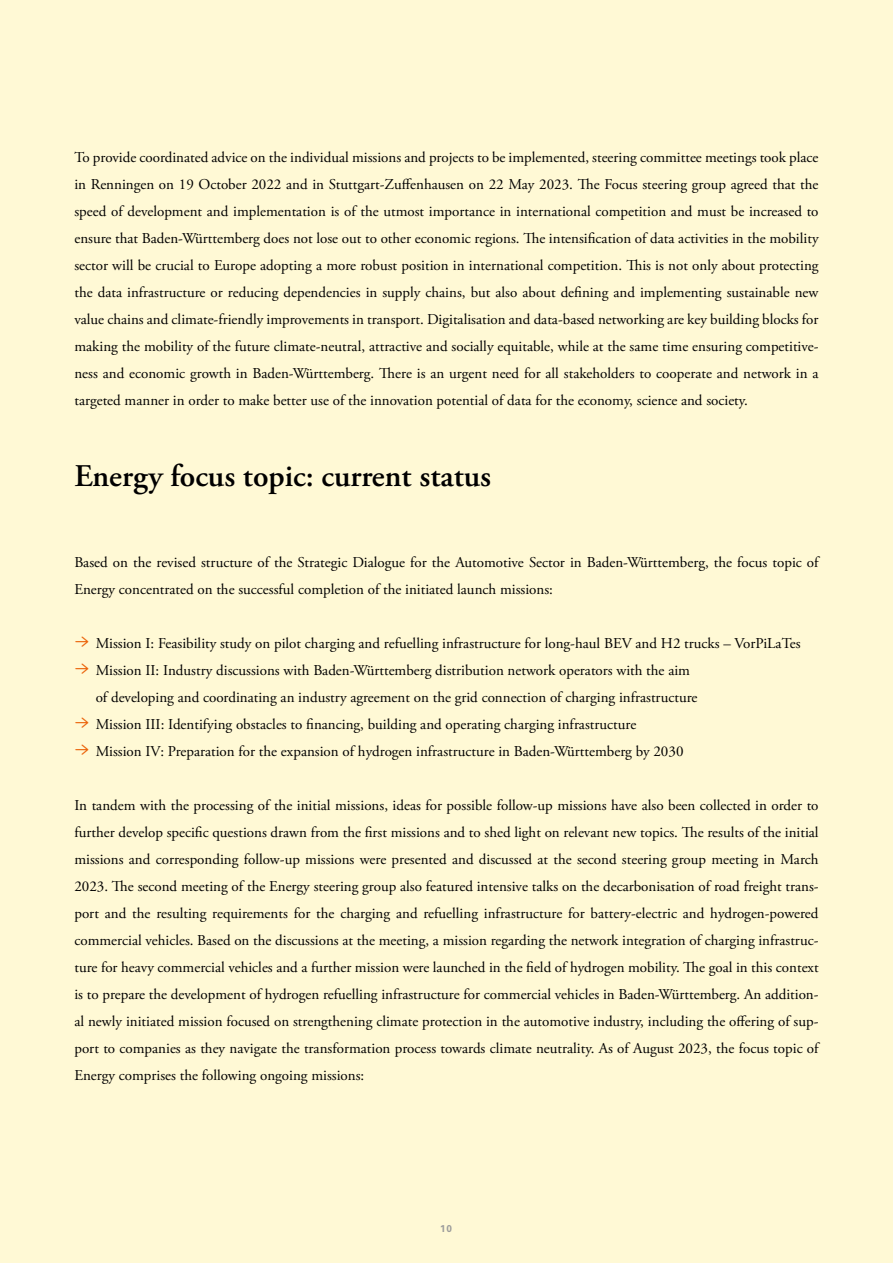
<style>
.page{position:relative;width:893px;height:1263px;background:#fff9d5}
.page>*{position:absolute;margin:0;border:0;box-sizing:border-box;transform-origin:0 0}
.Headline_Head-2{font:600 31.5px "Adobe Garamond Pro";color:#000}
.Text_Fließtext{font:15px/27px "Adobe Garamond Pro";color:#000;text-align:justify}
.t1{font:700 9.9px "Univers LT Pro 65";color:#9d9d9c}
.s1{font-family:"Maxular";font-weight:200;font-size:19.95px;color:#eb6209}
</style>
<div class="page">
<p class="Text_Fließtext" style="left:74px;top:144px;width:746px">To provide coordinated advice on the individual missions and projects to be implemented, steering committee meetings took place in Renningen on 19 October 2022 and in Stuttgart-Zuffenhausen on 22 May 2023. The Focus steering group agreed that the speed of development and implementation is of the utmost importance in international competition and must be increased to ensure that Baden-Württemberg does not lose out to other economic regions. The intensification of data activities in the mobility sector will be crucial to Europe adopting a more robust position in international competition. This is not only about protecting the data infrastructure or reducing dependencies in supply chains, but also about defining and implementing sustainable new value chains and climate-friendly improvements in transport. Digitalisation and data-based networking are key building blocks for making the mobility of the future climate-neutral, attractive and socially equitable, while at the same time ensuring competitive&shy;ness and economic growth in Baden-Württemberg. There is an urgent need for all stakeholders to cooperate and network in a targeted manner in order to make better use of the innovation potential of data for the economy, science and society.</p>
<h2 class="Headline_Head-2" style="left:74px;top:458px;width:418px">Energy focus topic: current status</h2>
<p class="Text_Fließtext" style="left:74px;top:549px;width:746px">Based on the revised structure of the Strategic Dialogue for the Automotive Sector in Baden-Württemberg, the focus topic of<br>Energy concentrated on the successful completion of the initiated launch missions:</p>
<p class="Text_Fließtext" style="left:74px;top:630px;width:728px"><span class="s1">→</span> Mission I: Feasibility study on pilot charging and refuelling infrastructure for long-haul BEV and H2 trucks – VorPiLaTes</p>
<p class="Text_Fließtext" style="left:96px;top:657px;width:603px;text-indent:-21px"><span class="s1">→</span> Mission II: Industry discussions with Baden-Württemberg distribution network operators with the aim of developing and coordinating an industry agreement on the grid connection of charging infrastructure</p>
<p class="Text_Fließtext" style="left:74px;top:711px;width:563px"><span class="s1">→</span> Mission III: Identifying obstacles to financing, building and operating charging infrastructure</p>
<p class="Text_Fließtext" style="left:74px;top:738px;width:611px"><span class="s1">→</span> Mission IV: Preparation for the expansion of hydrogen infrastructure in Baden-Württemberg by 2030</p>
<p class="Text_Fließtext" style="left:74px;top:792px;width:746px">In tandem with the processing of the initial missions, ideas for possible follow-up missions have also been collected in order to further develop specific questions drawn from the first missions and to shed light on relevant new topics. The results of the initial missions and corresponding follow-up missions were presented and discussed at the second steering group meeting in March 2023. The second meeting of the Energy steering group also featured intensive talks on the decarbonisation of road freight trans&shy;port and the resulting requirements for the charging and refuelling infrastructure for battery-electric and hydrogen-powered commercial vehicles. Based on the discussions at the meeting, a mission regarding the network integration of charging infrastruc&shy;ture for heavy commercial vehicles and a further mission were launched in the field of hydrogen mobility. The goal in this context is to prepare the development of hydrogen refuelling infrastructure for commercial vehicles in Baden-Württemberg. An addition&shy;al newly initiated mission focused on strengthening climate protection in the automotive industry, including the offering of sup&shy;port to companies as they navigate the transformation process towards climate neutrality. As of August 2023, the focus topic of Energy comprises the following ongoing missions:</p>
<p class="t1" style="left:440px;top:1221px;width:14px">10</p>
</div>
